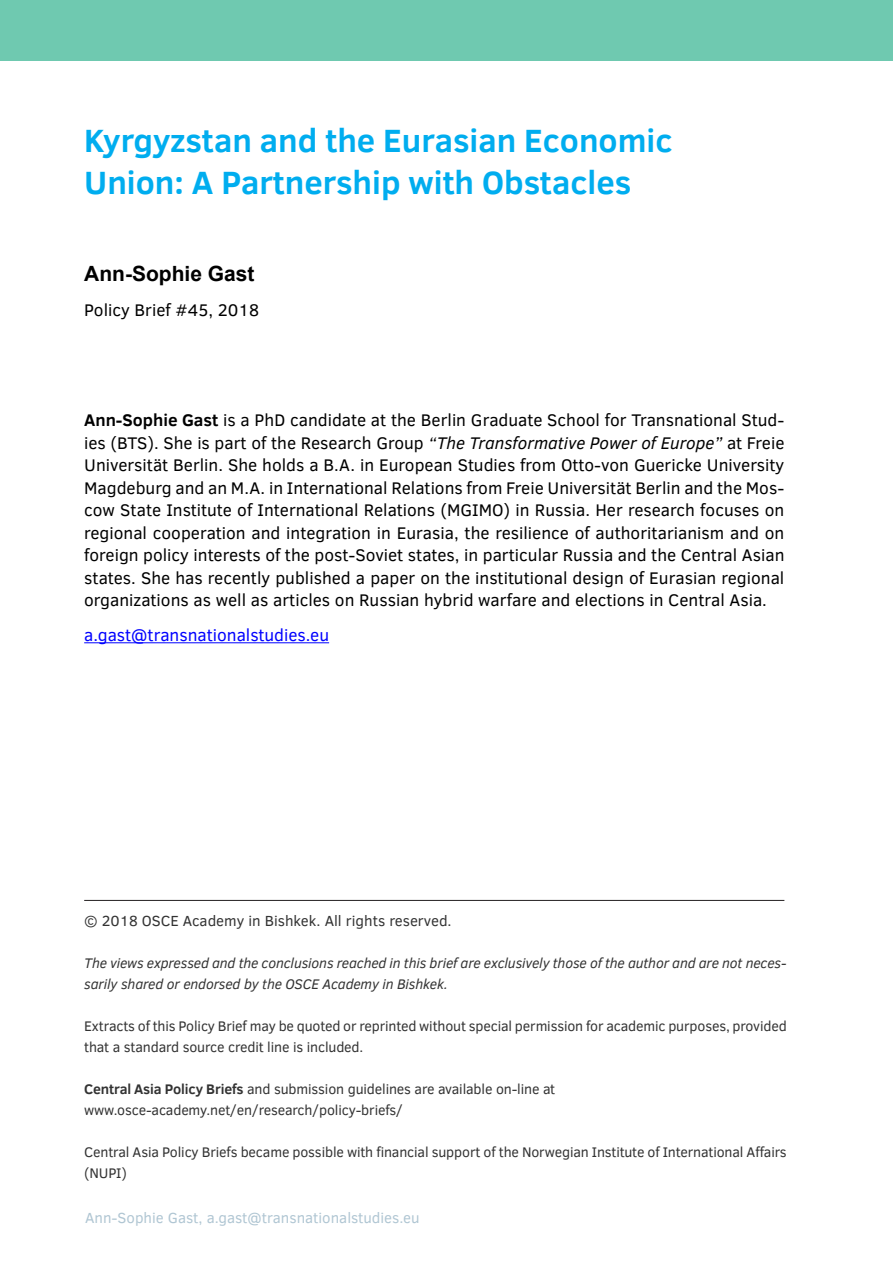
<style>
.page{position:relative;width:893px;height:1263px;background:#fff}
.page>*{position:absolute;margin:0;border:0;box-sizing:border-box;transform-origin:0 0}
.t1{font:700 33px/42px "Clear Sans";color:#00adef}
.t2{font:700 21px "Arial";color:#000}
.t3{font:17.25px/22.5px "Clear Sans";color:#000;text-align:justify}
.t4{font:17.25px "Clear Sans";color:#00f}
.t5{font:15px "Clear Sans";color:#b0c6d3}
.t6{font:15px "Clear Sans";color:#333}
.t7{font:14.25px/21px "Clear Sans";letter-spacing:-.01em;color:#333}
.t8{font:italic 14.25px/21px "Clear Sans";letter-spacing:-.01em;color:#333}
.s1{font-weight:700}
.s2{font-style:italic}
</style>
<div class="page">
<div style="left:0;top:0;width:893px;height:61px;background:#6fc9b0"></div>
<hr style="left:84px;top:642px;width:245px;height:1px;background:#00f">
<hr style="left:84px;top:900px;width:700px;height:1px;background:#231f20">
<h1 class="t1" style="left:84px;top:118px;width:590px">Kyrgyzstan and the Eurasian Economic<br>Union: A Partnership with Obstacles</h1>
<p class="t2" style="left:84px;top:258px;width:172px">Ann-Sophie Gast</p>
<p class="t3" style="left:84px;top:299px;width:176px">Policy Brief #45, 2018</p>
<p class="t3" style="left:84px;top:409px;width:702px"><span class="s1">Ann-Sophie Gast</span> is a PhD candidate at the Berlin Graduate School for Transnational Stud&shy;ies (BTS). She is part of the Research Group <span class="s2">“The Transformative Power of Europe”</span> at Freie Universität Berlin. She holds a B.A. in European Studies from Otto-von Guericke University Magdeburg and an M.A. in International Relations from Freie Universität Berlin and the Mos&shy;cow State Institute of International Relations (MGIMO) in Russia. Her research focuses on regional cooperation and integration in Eurasia, the resilience of authoritarianism and on foreign policy interests of the post-Soviet states, in particular Russia and the Central Asian states. She has recently published a paper on the institutional design of Eurasian regional organizations as well as articles on Russian hybrid warfare and elections in Central Asia.</p>
<p class="t4" style="left:84px;top:624px;width:246px">a.gast@transnationalstudies.eu</p>
<p class="t6" style="left:84px;top:911px;width:369px">© 2018 OSCE Academy in Bishkek. All rights reserved.</p>
<p class="t8" style="left:84px;top:952px;width:704px">The views expressed and the conclusions reached in this brief are exclusively those of the author and are not neces&shy;sarily shared or endorsed by the OSCE Academy in Bishkek.</p>
<p class="t7" style="left:84px;top:1015px;width:704px">Extracts of this Policy Brief may be quoted or reprinted without special permission for academic purposes, provided that a standard source credit line is included.</p>
<p class="t7" style="left:84px;top:1078px;width:473px"><span class="s1">Central Asia Policy Briefs</span> and submission guidelines are available on-line at www.osce-academy.net/en/research/policy-briefs/</p>
<p class="t7" style="left:84px;top:1141px;width:704px">Central Asia Policy Briefs became possible with financial support of the Norwegian Institute of International Affairs (NUPI)</p>
<p class="t5" style="left:85px;top:1207px;width:336px">Ann-Sophie Gast, a.gast@transnationalstudies.eu</p>
</div>
